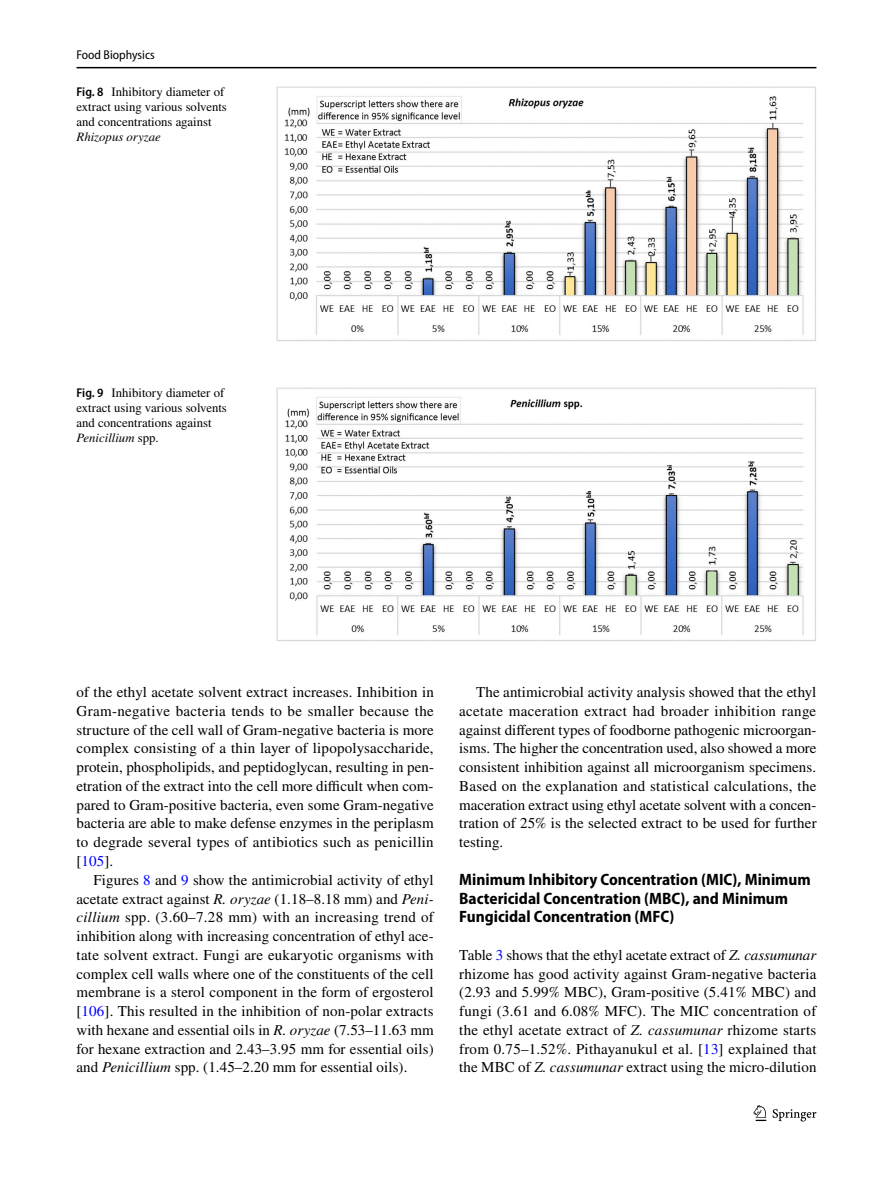
<style>
.page{position:relative;width:893px;height:1187px;background:#fff}
.page>*{position:absolute;margin:0;border:0;box-sizing:border-box;transform-origin:0 0}
.t1{font:700 semi-condensed 16.5px/18.8px "Myriad Pro";color:#000}
.t2{font:15px/18.8px "STIX";letter-spacing:.005em;color:#000;text-align:justify}
.t3{font:12.75px/15px "STIX";color:#000}
.t4{font:semi-condensed 12.75px "Myriad Pro";color:#000}
.t5{font:italic 12.75px "STIX";color:#000}
.s1{font-family:"Myriad Pro";font-weight:600;font-stretch:semi-condensed}
.s2{font-style:italic}
.s3{color:#00f}
</style>
<div class="page">
<hr style="left:77px;top:67px;width:739px;height:1px;background:#000">
<svg style="left:753px;top:1105px;width:13px;height:15px"></svg>
<svg style="left:773px;top:1109px;width:43px;height:12px"></svg>
<img style="left:276px;top:87px;width:540px;height:254px">
<img style="left:276px;top:387px;width:540px;height:254px">
<p class="t4" style="left:77px;top:48px;width:80px">Food Biophysics</p>
<p class="t3" style="left:77px;top:85px;width:152px"><span class="s1">Fig. 8</span> Inhibitory diameter of extract using various solvents and concentrations against</p>
<p class="t5" style="left:77px;top:128px;width:86px">Rhizopus oryzae</p>
<p class="t3" style="left:77px;top:386px;width:152px"><span class="s1">Fig. 9</span> Inhibitory diameter of extract using various solvents and concentrations against<br><span class="s2">Penicillium</span> spp.</p>
<p class="t2" style="left:77px;top:683px;width:359px">of the ethyl acetate solvent extract increases. Inhibition in Gram-negative bacteria tends to be smaller because the structure of the cell wall of Gram-negative bacteria is more complex consisting of a thin layer of lipopolysaccharide, protein, phospholipids, and peptidoglycan, resulting in pen&shy;etration of the extract into the cell more difficult when com&shy;pared to Gram-positive bacteria, even some Gram-negative bacteria are able to make defense enzymes in the periplasm to degrade several types of antibiotics such as penicillin [<span class="s3">105</span>].</p>
<p class="t2" style="left:77px;top:871px;width:359px;text-indent:17px">Figures <span class="s3">8</span> and <span class="s3">9</span> show the antimicrobial activity of ethyl acetate extract against <span class="s2">R. oryzae</span> (1.18–8.18 mm) and <span class="s2">Peni&shy;cillium</span> spp. (3.60–7.28 mm) with an increasing trend of inhibition along with increasing concentration of ethyl ace&shy;tate solvent extract. Fungi are eukaryotic organisms with complex cell walls where one of the constituents of the cell membrane is a sterol component in the form of ergosterol [<span class="s3">106</span>]. This resulted in the inhibition of non-polar extracts with hexane and essential oils in <span class="s2">R. oryzae</span> (7.53–11.63 mm for hexane extraction and 2.43–3.95 mm for essential oils) and <span class="s2">Penicillium</span> spp. (1.45–2.20 mm for essential oils).</p>
<p class="t2" style="left:459px;top:683px;width:359px;text-indent:17px">The antimicrobial activity analysis showed that the ethyl acetate maceration extract had broader inhibition range against different types of foodborne pathogenic microorgan&shy;isms. The higher the concentration used, also showed a more consistent inhibition against all microorganism specimens.<br>Based on the explanation and statistical calculations, the maceration extract using ethyl acetate solvent with a concen&shy;tration of 25% is the selected extract to be used for further testing.</p>
<p class="t1" style="left:459px;top:870px;width:353px">Minimum Inhibitory Concentration (MIC), Minimum<br>Bactericidal Concentration (MBC), and Minimum<br>Fungicidal Concentration (MFC)</p>
<p class="t2" style="left:459px;top:946px;width:359px">Table <span class="s3">3</span> shows that the ethyl acetate extract of <span class="s2">Z. cassumunar </span>rhizome has good activity against Gram-negative bacteria (2.93 and 5.99% MBC), Gram-positive (5.41% MBC) and fungi (3.61 and 6.08% MFC). The MIC concentration of the ethyl acetate extract of <span class="s2">Z. cassumunar</span> rhizome starts from 0.75–1.52%. Pithayanukul et al. [<span class="s3">13</span>] explained that the MBC of <span class="s2">Z. cassumunar</span> extract using the micro-dilution</p>
</div>
